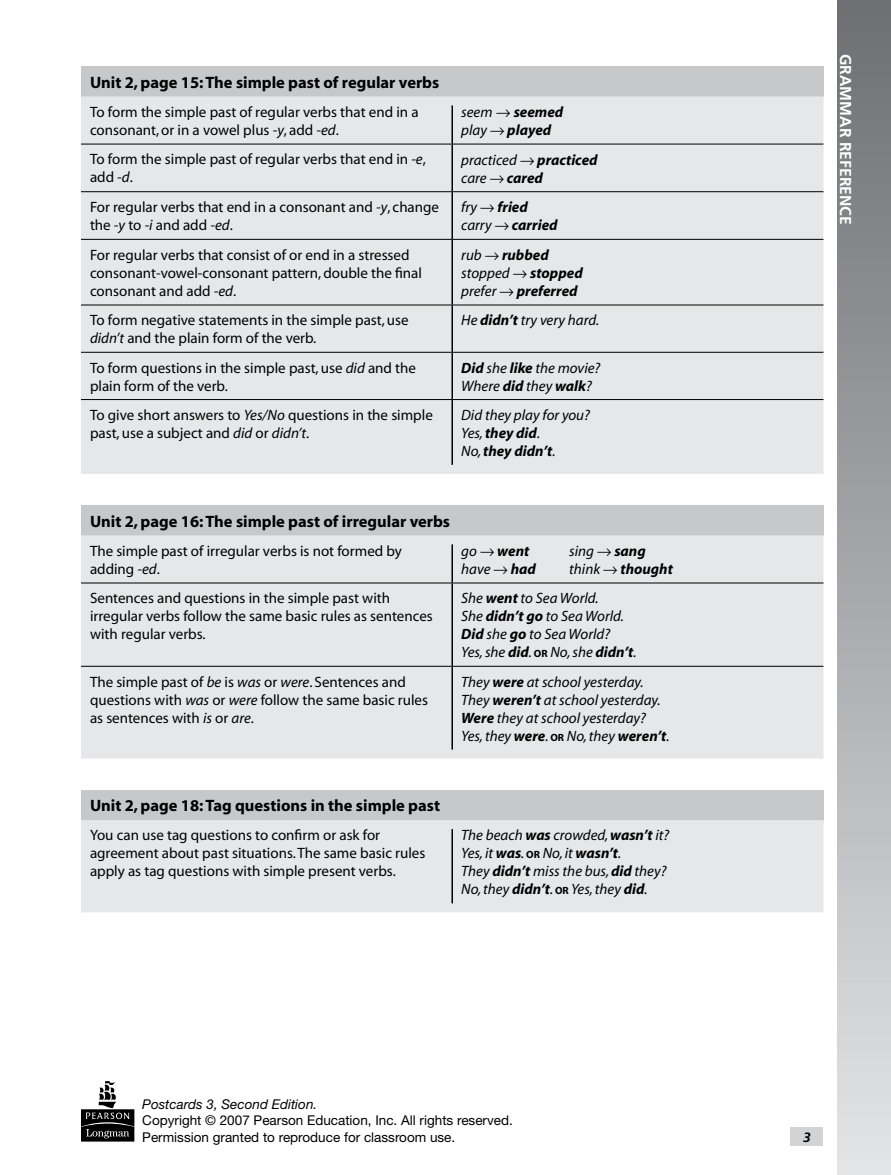
<style>
.page{position:relative;width:891px;height:1175px;background:#fff}
.page>*{position:absolute;margin:0;border:0;box-sizing:border-box;transform-origin:0 0}
.t1{font:700 16.5px "Myriad";color:#000}
.t2{font:700 15.75px "Frutiger";color:#fff}
.t3{font:15px/18px "Myriad";color:#000}
.t4{font:italic 15px/18px "Myriad";color:#000}
.t5{font:italic 700 15px/18px "Myriad";color:#000}
.t6{font:13.5px/16.5px "Helvetica Neue";color:#000}
.t7{font:italic 13.5px "Helvetica Neue";color:#000}
.s1{font-style:italic}
.s2{font-weight:400}
.s3{font-weight:700}
.s4{font-weight:700;font-style:normal;font-size:10.5px}
</style>
<div class="page">
<div style="left:837px;top:0;width:54px;height:1174px;background:linear-gradient(to bottom,#6c6e71,#e2e4e5)"></div>
<div style="left:790px;top:1127px;width:34px;height:18px;background:#d1d3d4"></div>
<svg style="left:81px;top:1081px;width:53px;height:60px"></svg>
<div style="left:81px;top:66px;width:743px;height:30px;background:#c6c8ca"></div>
<div style="left:81px;top:96px;width:743px;height:378px;background:#e6e7e8"></div>
<hr style="left:452px;top:105px;width:1px;height:39px;background:#000">
<hr style="left:452px;top:144px;width:1px;height:47px;background:#000">
<hr style="left:452px;top:192px;width:1px;height:47px;background:#000">
<hr style="left:452px;top:240px;width:1px;height:65px;background:#000">
<hr style="left:452px;top:305px;width:1px;height:47px;background:#000">
<hr style="left:452px;top:353px;width:1px;height:46px;background:#000">
<hr style="left:452px;top:400px;width:1px;height:65px;background:#000">
<hr style="left:81px;top:144px;width:371px;height:1px;background:#000">
<hr style="left:452px;top:144px;width:372px;height:1px;background:#000">
<hr style="left:81px;top:191px;width:371px;height:1px;background:#000">
<hr style="left:452px;top:191px;width:372px;height:1px;background:#000">
<hr style="left:81px;top:239px;width:371px;height:1px;background:#000">
<hr style="left:452px;top:239px;width:372px;height:1px;background:#000">
<hr style="left:81px;top:305px;width:371px;height:1px;background:#000">
<hr style="left:452px;top:305px;width:372px;height:1px;background:#000">
<hr style="left:81px;top:352px;width:371px;height:1px;background:#000">
<hr style="left:452px;top:352px;width:372px;height:1px;background:#000">
<hr style="left:81px;top:399px;width:371px;height:1px;background:#000">
<hr style="left:452px;top:399px;width:372px;height:1px;background:#000">
<div style="left:81px;top:505px;width:743px;height:30px;background:#c6c8ca"></div>
<div style="left:81px;top:535px;width:743px;height:223px;background:#e6e7e8"></div>
<hr style="left:452px;top:544px;width:1px;height:38px;background:#000">
<hr style="left:452px;top:583px;width:1px;height:83px;background:#000">
<hr style="left:452px;top:666px;width:1px;height:83px;background:#000">
<hr style="left:81px;top:582px;width:371px;height:1px;background:#000">
<hr style="left:452px;top:582px;width:372px;height:1px;background:#000">
<hr style="left:81px;top:666px;width:371px;height:1px;background:#000">
<hr style="left:452px;top:666px;width:372px;height:1px;background:#000">
<div style="left:81px;top:790px;width:743px;height:30px;background:#c6c8ca"></div>
<div style="left:81px;top:820px;width:743px;height:92px;background:#e6e7e8"></div>
<hr style="left:452px;top:829px;width:1px;height:74px;background:#000">
<p class="t1" style="left:90px;top:74px;width:351px">Unit 2, page 15: The simple past of regular verbs</p>
<p class="t3" style="left:90px;top:103px;width:330px">To form the simple past of regular verbs that end in a consonant, or in a vowel plus <span class="s1">-y</span>, add <span class="s1">-ed</span>.</p>
<p class="t5" style="left:461px;top:103px;width:104px"><span class="s2">seem</span> → seemed <span class="s2">play</span> → played</p>
<p class="t3" style="left:90px;top:151px;width:337px">To form the simple past of regular verbs that end in <span class="s1">-e</span>, add <span class="s1">-d</span>.</p>
<p class="t5" style="left:461px;top:151px;width:138px"><span class="s2">practiced</span> → practiced <span class="s2">care</span> → cared</p>
<p class="t3" style="left:90px;top:199px;width:351px">For regular verbs that end in a consonant and <span class="s1">-y</span>, change the <span class="s1">-y</span> to <span class="s1">-i</span> and add <span class="s1">-ed</span>.</p>
<p class="t5" style="left:461px;top:199px;width:98px"><span class="s2">fry</span> → fried <span class="s2">carry</span> → carried</p>
<p class="t3" style="left:90px;top:246px;width:333px">For regular verbs that consist of or end in a stressed consonant-vowel-consonant pattern, double the final consonant and add <span class="s1">-ed</span>.</p>
<p class="t5" style="left:461px;top:246px;width:123px"><span class="s2">rub</span> → rubbed <span class="s2">stopped</span> → stopped <span class="s2">prefer</span> → preferred</p>
<p class="t3" style="left:90px;top:312px;width:320px">To form negative statements in the simple past, use <span class="s1">didn’t</span> and the plain form of the verb.</p>
<p class="t4" style="left:461px;top:312px;width:140px">He <span class="s3">didn’t</span> try very hard.</p>
<p class="t3" style="left:90px;top:359px;width:328px">To form questions in the simple past, use <span class="s1">did</span> and the plain form of the verb.</p>
<p class="t4" style="left:461px;top:359px;width:141px"><span class="s3">Did</span> she <span class="s3">like</span> the movie?<br>Where <span class="s3">did</span> they <span class="s3">walk</span>?</p>
<p class="t3" style="left:90px;top:406px;width:344px">To give short answers to <span class="s1">Yes/No</span> questions in the simple past, use a subject and <span class="s1">did</span> or <span class="s1">didn’t</span>.</p>
<p class="t4" style="left:461px;top:406px;width:130px">Did they play for you?<br>Yes, <span class="s3">they did</span>.<br>No, <span class="s3">they didn’t</span>.</p>
<p class="t1" style="left:90px;top:512px;width:362px">Unit 2, page 16: The simple past of irregular verbs</p>
<p class="t3" style="left:90px;top:542px;width:313px">The simple past of irregular verbs is not formed by adding <span class="s1">-ed</span>.</p>
<p class="t5" style="left:461px;top:542px;width:70px"><span class="s2">go</span> → went</p>
<p class="t4" style="left:569px;top:542px;width:78px">sing → <span class="s3">sang</span></p>
<p class="t4" style="left:461px;top:560px;width:76px">have → <span class="s3">had</span></p>
<p class="t5" style="left:569px;top:560px;width:105px"><span class="s2">think</span> → thought</p>
<p class="t3" style="left:90px;top:590px;width:344px">Sentences and questions in the simple past with irregular verbs follow the same basic rules as sentences with regular verbs.</p>
<p class="t4" style="left:461px;top:590px;width:177px">She <span class="s3">went</span> to Sea World.<br>She <span class="s3">didn’t go</span> to Sea World.<br><span class="s3">Did</span> she <span class="s3">go</span> to Sea World?<br>Yes, she <span class="s3">did</span>. <span class="s4">or</span> No, she <span class="s3">didn’t</span>.</p>
<p class="t3" style="left:90px;top:673px;width:340px">The simple past of <span class="s1">be</span> is <span class="s1">was</span> or <span class="s1">were</span>. Sentences and questions with <span class="s1">was</span> or <span class="s1">were</span> follow the same basic rules as sentences with <span class="s1">is</span> or <span class="s1">are</span>.</p>
<p class="t4" style="left:461px;top:673px;width:210px">They <span class="s3">were</span> at school yesterday.<br>They <span class="s3">weren’t</span> at school yesterday.<br><span class="s3">Were</span> they at school yesterday?<br>Yes, they <span class="s3">were</span>. <span class="s4">or</span> No, they <span class="s3">weren’t</span>.</p>
<p class="t1" style="left:90px;top:797px;width:352px">Unit 2, page 18: Tag questions in the simple past</p>
<p class="t3" style="left:90px;top:827px;width:337px">You can use tag questions to confirm or ask for agreement about past situations. The same basic rules apply as tag questions with simple present verbs.</p>
<p class="t4" style="left:461px;top:827px;width:210px">The beach <span class="s3">was</span> crowded, <span class="s3">wasn’t</span> it?<br>Yes, it <span class="s3">was</span>. <span class="s4">or</span> No, it <span class="s3">wasn’t</span>.<br>They <span class="s3">didn’t</span> miss the bus, <span class="s3">did</span> they?<br>No, they <span class="s3">didn’t</span>. <span class="s4">or</span> Yes, they <span class="s3">did</span>.</p>
<p class="t7" style="left:142px;top:1095px;width:177px">Postcards 3, Second Edition.</p>
<p class="t6" style="left:142px;top:1111px;width:372px">Copyright © 2007 Pearson Education, Inc. All rights reserved.<br>Permission granted to reproduce for classroom use.</p>
<p class="t2" style="left:855px;top:54px;width:172px;rotate:90deg">GRAMMAR REFERENCE</p>
</div>
